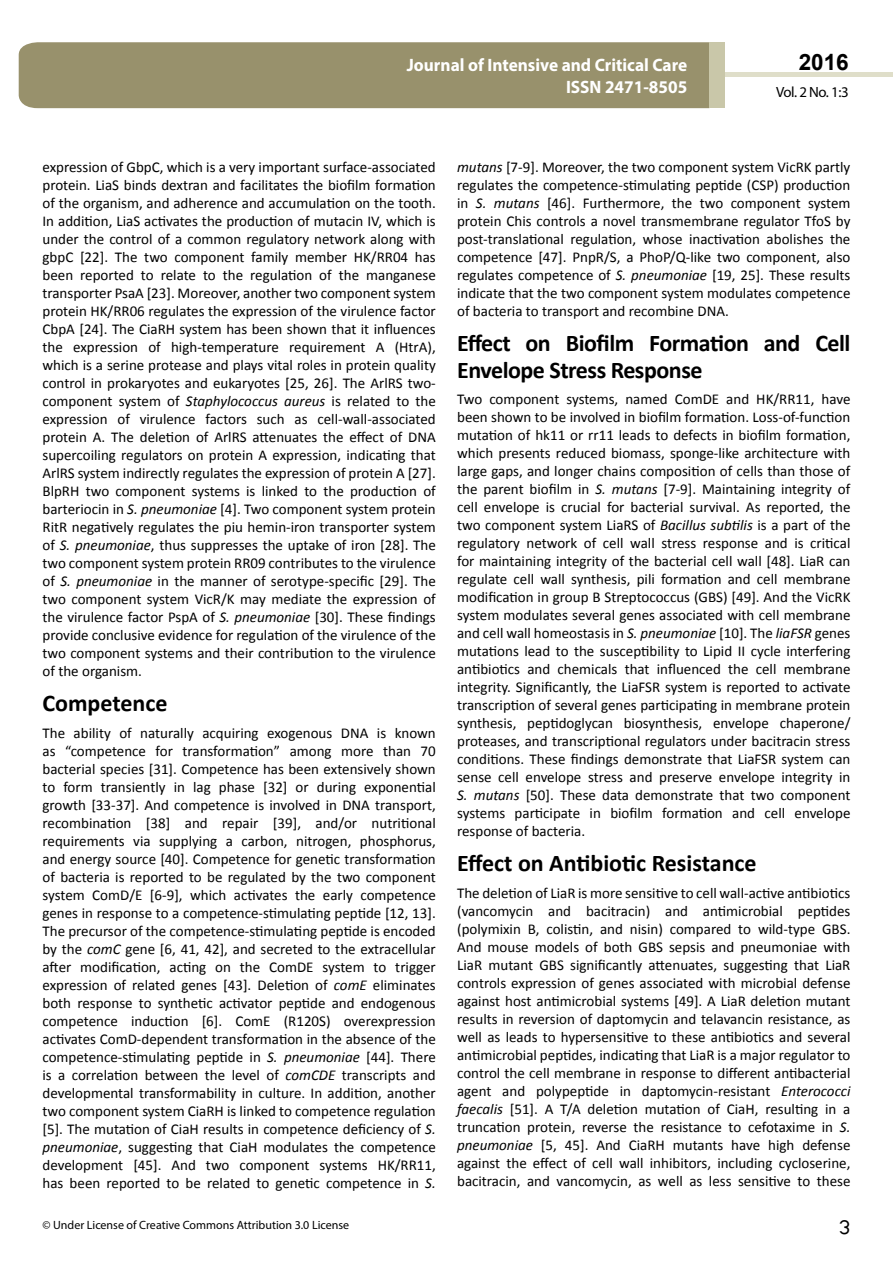
<style>
.page{position:relative;width:893px;height:1263px;background:#fff}
.page>*{position:absolute;margin:0;border:0;box-sizing:border-box;transform-origin:0 0}
.t1{font:25.5px "Tunga";color:#000}
.t2{font:700 24px/26.4px "Calibri";letter-spacing:-.02em;color:#000}
.t3{font:700 24px "Calibri";color:#000}
.t4{font:700 22.5px "Arial";color:#000}
.t5{font:700 18px/21.6px "Myriad Pro";color:#fff;text-align:right;scale:.96 1}
.t6{font:15px/18px "Calibri";color:#000;text-align:justify}
.t7{font:14.85px "Myriad Pro";color:#000}
.t8{font:12px "Myriad Pro";color:#000}
.s1{font-style:italic}
</style>
<div class="page">
<hr style="left:725px;top:73px;width:168px;height:4px;background:#dfdec9">
<div style="left:19px;top:42px;width:690px;height:66px;background:#98916c"></div>
<div style="left:709px;top:42px;width:16px;height:66px;background:#c9c7a9"></div>
<p class="t5" style="left:517px;top:53px;width:198px">ARCHIVOS DE MEDICINA<br>ISSN 1698-9465</p>
<h3 class="t4" style="left:799px;top:47px;width:52px">2016</h3>
<p class="t5" style="left:407px;top:54px;width:294px">Journal of Intensive and Critical Care<br>ISSN 2471-8505</p>
<p class="t7" style="left:776px;top:83px;width:74px">Vol. 2 No. 1:3</p>
<p class="t6" style="left:43px;top:158px;width:395px">expression of GbpC, which is a very important surface-associated protein. LiaS binds dextran and facilitates the biofilm formation of the organism, and adherence and accumulation on the tooth.<br>In addition, LiaS activates the production of mutacin IV, which is under the control of a common regulatory network along with gbpC [22]. The two component family member HK/RR04 has been reported to relate to the regulation of the manganese transporter PsaA [23]. Moreover, another two component system protein HK/RR06 regulates the expression of the virulence factor CbpA [24]. The CiaRH system has been shown that it influences the expression of high-temperature requirement A (HtrA), which is a serine protease and plays vital roles in protein quality control in prokaryotes and eukaryotes [25, 26]. The ArlRS two&shy;component system of <span class="s1">Staphylococcus aureus</span> is related to the expression of virulence factors such as cell-wall-associated protein A. The deletion of ArlRS attenuates the effect of DNA supercoiling regulators on protein A expression, indicating that ArlRS system indirectly regulates the expression of protein A [27].<br>BlpRH two component systems is linked to the production of barteriocin in <span class="s1">S. pneumoniae</span> [4]. Two component system protein RitR negatively regulates the piu hemin-iron transporter system of <span class="s1">S. pneumoniae</span>, thus suppresses the uptake of iron [28]. The two component system protein RR09 contributes to the virulence of <span class="s1">S. pneumoniae</span> in the manner of serotype-specific [29]. The two component system VicR/K may mediate the expression of the virulence factor PspA of <span class="s1">S. pneumoniae</span> [30]. These findings provide conclusive evidence for regulation of the virulence of the two component systems and their contribution to the virulence of the organism.</p>
<h2 class="t3" style="left:43px;top:688px;width:127px">Competence</h2>
<p class="t6" style="left:43px;top:724px;width:395px">The ability of naturally acquiring exogenous DNA is known as “competence for transformation” among more than 70 bacterial species [31]. Competence has been extensively shown to form transiently in lag phase [32] or during exponential growth [33-37]. And competence is involved in DNA transport, recombination [38] and repair [39], and/or nutritional requirements via supplying a carbon, nitrogen, phosphorus, and energy source [40]. Competence for genetic transformation of bacteria is reported to be regulated by the two component system ComD/E [6-9], which activates the early competence genes in response to a competence-stimulating peptide [12, 13].<br>The precursor of the competence-stimulating peptide is encoded by the <span class="s1">comC</span> gene [6, 41, 42], and secreted to the extracellular after modification, acting on the ComDE system to trigger expression of related genes [43]. Deletion of <span class="s1">comE</span> eliminates both response to synthetic activator peptide and endogenous competence induction [6]. ComE (R120S) overexpression activates ComD-dependent transformation in the absence of the competence-stimulating peptide in <span class="s1">S. pneumoniae</span> [44]. There is a correlation between the level of <span class="s1">comCDE</span> transcripts and developmental transformability in culture. In addition, another two component system CiaRH is linked to competence regulation [5]. The mutation of CiaH results in competence deficiency of <span class="s1">S. pneumoniae</span>, suggesting that CiaH modulates the competence development [45]. And two component systems HK/RR11, has been reported to be related to genetic competence in <span class="s1">S.</span></p>
<p class="t6" style="left:457px;top:158px;width:395px"><span class="s1">mutans</span> [7-9]. Moreover, the two component system VicRK partly regulates the competence-stimulating peptide (CSP) production in <span class="s1">S. mutans</span> [46]. Furthermore, the two component system protein Chis controls a novel transmembrane regulator TfoS by post-translational regulation, whose inactivation abolishes the competence [47]. PnpR/S, a PhoP/Q-like two component, also regulates competence of <span class="s1">S. pneumoniae</span> [19, 25]. These results indicate that the two component system modulates competence of bacteria to transport and recombine DNA.</p>
<h2 class="t2" style="left:457px;top:330px;width:395px">Effect on Biofilm Formation and Cell<br>Envelope Stress Response</h2>
<p class="t6" style="left:457px;top:390px;width:395px">Two component systems, named ComDE and HK/RR11, have been shown to be involved in biofilm formation. Loss-of-function mutation of hk11 or rr11 leads to defects in biofilm formation, which presents reduced biomass, sponge-like architecture with large gaps, and longer chains composition of cells than those of the parent biofilm in <span class="s1">S. mutans</span> [7-9]. Maintaining integrity of cell envelope is crucial for bacterial survival. As reported, the two component system LiaRS of <span class="s1">Bacillus subtilis</span> is a part of the regulatory network of cell wall stress response and is critical for maintaining integrity of the bacterial cell wall [48]. LiaR can regulate cell wall synthesis, pili formation and cell membrane modification in group B Streptococcus (GBS) [49]. And the VicRK system modulates several genes associated with cell membrane and cell wall homeostasis in <span class="s1">S. pneumoniae</span> [10]. The <span class="s1">liaFSR</span> genes mutations lead to the susceptibility to Lipid II cycle interfering antibiotics and chemicals that influenced the cell membrane integrity. Significantly, the LiaFSR system is reported to activate transcription of several genes participating in membrane protein synthesis, peptidoglycan biosynthesis, envelope chaperone/ proteases, and transcriptional regulators under bacitracin stress conditions. These findings demonstrate that LiaFSR system can sense cell envelope stress and preserve envelope integrity in <span class="s1">S. mutans</span> [50]. These data demonstrate that two component systems participate in biofilm formation and cell envelope response of bacteria.</p>
<h2 class="t3" style="left:457px;top:848px;width:301px">Effect on Antibiotic Resistance</h2>
<p class="t6" style="left:457px;top:884px;width:395px">The deletion of LiaR is more sensitive to cell wall-active antibiotics (vancomycin and bacitracin) and antimicrobial peptides (polymixin B, colistin, and nisin) compared to wild-type GBS.<br>And mouse models of both GBS sepsis and pneumoniae with LiaR mutant GBS significantly attenuates, suggesting that LiaR controls expression of genes associated with microbial defense against host antimicrobial systems [49]. A LiaR deletion mutant results in reversion of daptomycin and telavancin resistance, as well as leads to hypersensitive to these antibiotics and several antimicrobial peptides, indicating that LiaR is a major regulator to control the cell membrane in response to different antibacterial agent and polypeptide in daptomycin-resistant <span class="s1">Enterococci faecalis</span> [51]. A T/A deletion mutation of CiaH, resulting in a truncation protein, reverse the resistance to cefotaxime in <span class="s1">S. pneumoniae</span> [5, 45]. And CiaRH mutants have high defense against the effect of cell wall inhibitors, including cycloserine, bacitracin, and vancomycin, as well as less sensitive to these</p>
<p class="t8" style="left:43px;top:1218px;width:308px">© Under License of Creative Commons Attribution 3.0 License</p>
<h1 class="t1" style="left:839px;top:1210px;width:13px">3</h1>
</div>
